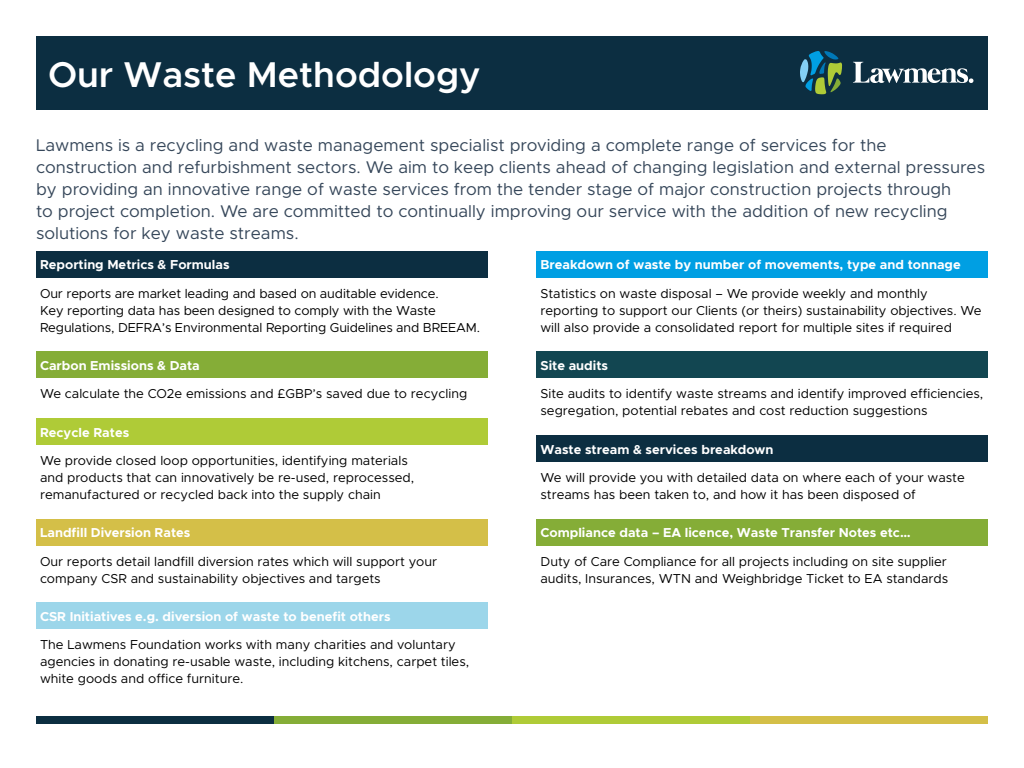
<style>
.page{position:relative;width:1024px;height:768px;background:#fff}
.page>*{position:absolute;margin:0;border:0;box-sizing:border-box;transform-origin:0 0}
.t1{font:600 36px "Metropolis";color:#fff}
.t2{font:17px/22px "Metropolis";color:#36475a}
.t3{font:13px/17px "Metropolis";color:#000}
.t4{font:700 13px "Metropolis";color:#fff}
</style>
<div class="page">
<div style="left:36px;top:36px;width:952px;height:73px;background:#0c2e41"></div>
<div style="left:36px;top:716px;width:238px;height:8px;background:#0c2e41"></div>
<div style="left:274px;top:716px;width:238px;height:8px;background:#85ad37"></div>
<div style="left:512px;top:716px;width:238px;height:8px;background:#afcb37"></div>
<div style="left:750px;top:716px;width:238px;height:8px;background:#d4bf48"></div>
<svg style="left:800px;top:51px;width:42px;height:43px"></svg>
<svg style="left:853px;top:62px;width:120px;height:21px"></svg>
<div style="left:36px;top:251px;width:452px;height:26px;background:#0c2e41"></div>
<div style="left:36px;top:352px;width:452px;height:26px;background:#85ad37"></div>
<div style="left:36px;top:418px;width:452px;height:27px;background:#afcb37"></div>
<div style="left:36px;top:519px;width:452px;height:26px;background:#d4bf48"></div>
<div style="left:36px;top:603px;width:452px;height:26px;background:#9cd6ea"></div>
<div style="left:536px;top:251px;width:452px;height:26px;background:#009fe3"></div>
<div style="left:536px;top:352px;width:452px;height:26px;background:#124651"></div>
<div style="left:536px;top:435px;width:452px;height:27px;background:#0c2e41"></div>
<div style="left:536px;top:519px;width:452px;height:26px;background:#85ad37"></div>
<h1 class="t1" style="left:48px;top:52px;width:434px">Our Waste Methodology</h1>
<p class="t2" style="left:36px;top:134px;width:951px">Lawmens is a recycling and waste management specialist providing a complete range of services for the construction and refurbishment sectors. We aim to keep clients ahead of changing legislation and external pressures by providing an innovative range of waste services from the tender stage of major construction projects through<br>to project completion. We are committed to continually improving our service with the addition of new recycling solutions for key waste streams.</p>
<p class="t4" style="left:40px;top:257px;width:191px">Reporting Metrics &amp; Formulas</p>
<p class="t3" style="left:40px;top:285px;width:442px">Our reports are market leading and based on auditable evidence.<br>Key reporting data has been designed to comply with the Waste<br>Regulations, DEFRA’s Environmental Reporting Guidelines and BREEAM.</p>
<p class="t4" style="left:40px;top:357px;width:161px">Carbon Emissions &amp; Data</p>
<p class="t3" style="left:40px;top:385px;width:429px">We calculate the CO2e emissions and £GBP’s saved due to recycling</p>
<p class="t4" style="left:40px;top:424px;width:91px">Recycle Rates</p>
<p class="t3" style="left:40px;top:452px;width:376px">We provide closed loop opportunities, identifying materials and products that can innovatively be re-used, reprocessed, remanufactured or recycled back into the supply chain</p>
<p class="t4" style="left:40px;top:525px;width:152px">Landfill Diversion Rates</p>
<p class="t3" style="left:40px;top:553px;width:399px">Our reports detail landfill diversion rates which will support your company CSR and sustainability objectives and targets</p>
<p class="t4" style="left:40px;top:608px;width:352px">CSR Initiatives e.g. diversion of waste to benefit others</p>
<p class="t3" style="left:40px;top:636px;width:431px">The Lawmens Foundation works with many charities and voluntary agencies in donating re-usable waste, including kitchens, carpet tiles, white goods and office furniture.</p>
<p class="t4" style="left:540px;top:257px;width:422px">Breakdown of waste by number of movements, type and tonnage</p>
<p class="t3" style="left:540px;top:285px;width:443px">Statistics on waste disposal – We provide weekly and monthly reporting to support our Clients (or theirs) sustainability objectives. We will also provide a consolidated report for multiple sites if required</p>
<p class="t4" style="left:540px;top:357px;width:69px">Site audits</p>
<p class="t3" style="left:540px;top:385px;width:444px">Site audits to identify waste streams and identify improved efficiencies, segregation, potential rebates and cost reduction suggestions</p>
<p class="t4" style="left:540px;top:441px;width:234px">Waste stream &amp; services breakdown</p>
<p class="t3" style="left:540px;top:469px;width:426px">We will provide you with detailed data on where each of your waste streams has been taken to, and how it has been disposed of</p>
<p class="t4" style="left:540px;top:525px;width:372px">Compliance data – EA licence, Waste Transfer Notes etc…</p>
<p class="t3" style="left:540px;top:553px;width:409px">Duty of Care Compliance for all projects including on site supplier audits, Insurances, WTN and Weighbridge Ticket to EA standards</p>
</div>
